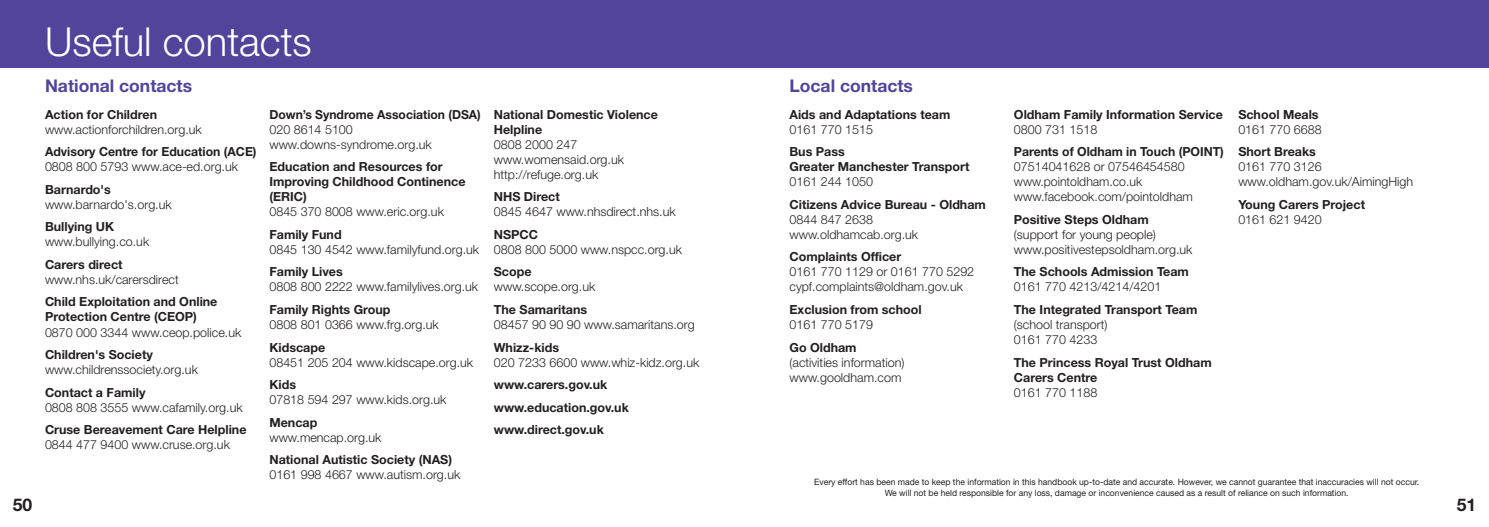
<style>
.page{position:relative;width:1489px;height:527px;background:#fff}
.page>*{position:absolute;margin:0;border:0;box-sizing:border-box;transform-origin:0 0}
.t1{font:300 40px "Helvetica Neue";color:#fff}
.t2{font:700 17.5px "Helvetica Neue";color:#52439b}
.t3{font:700 17.5px "Helvetica Neue";color:#231f20}
.t4{font:300 12.5px/15px "Helvetica Neue";color:#231f20}
.t5{font:700 12.5px/15px "Helvetica Neue";color:#231f20}
.t6{font:8.75px/11.2px "Helvetica Neue";color:#231f20;text-align:center}
</style>
<div class="page">
<div style="left:0;top:0;width:1488px;height:68px;background:#52439b"></div>
<h1 class="t1" style="left:45px;top:18px;width:268px">Useful contacts</h1>
<h2 class="t2" style="left:45px;top:74px;width:149px">National contacts</h2>
<h2 class="t2" style="left:789px;top:74px;width:125px">Local contacts</h2>
<p class="t5" style="left:45px;top:106px;width:114px">Action for Children</p>
<p class="t4" style="left:45px;top:121px;width:158px">www.actionforchildren.org.uk</p>
<p class="t5" style="left:45px;top:144px;width:213px">Advisory Centre for Education (ACE)</p>
<p class="t4" style="left:45px;top:159px;width:194px">0808 800 5793 www.ace-ed.org.uk</p>
<p class="t5" style="left:45px;top:181px;width:67px">Barnardo's</p>
<p class="t4" style="left:45px;top:196px;width:128px">www.barnardo's.org.uk</p>
<p class="t5" style="left:45px;top:219px;width:71px">Bullying UK</p>
<p class="t4" style="left:45px;top:234px;width:106px">www.bullying.co.uk</p>
<p class="t5" style="left:45px;top:256px;width:79px">Carers direct</p>
<p class="t4" style="left:45px;top:271px;width:135px">www.nhs.uk/carersdirect</p>
<p class="t5" style="left:45px;top:294px;width:174px">Child Exploitation and Online<br>Protection Centre (CEOP)</p>
<p class="t4" style="left:45px;top:324px;width:198px">0870 000 3344 www.ceop.police.uk</p>
<p class="t5" style="left:45px;top:346px;width:109px">Children's Society</p>
<p class="t4" style="left:45px;top:361px;width:154px">www.childrenssociety.org.uk</p>
<p class="t5" style="left:45px;top:384px;width:102px">Contact a Family</p>
<p class="t4" style="left:45px;top:399px;width:199px">0808 808 3555 www.cafamily.org.uk</p>
<p class="t5" style="left:45px;top:421px;width:203px">Cruse Bereavement Care Helpline</p>
<p class="t4" style="left:45px;top:436px;width:186px">0844 477 9400 www.cruse.org.uk</p>
<p class="t5" style="left:1238px;top:106px;width:82px">School Meals</p>
<p class="t4" style="left:1238px;top:121px;width:85px">0161 770 6688</p>
<p class="t5" style="left:1238px;top:144px;width:79px">Short Breaks</p>
<p class="t4" style="left:1238px;top:159px;width:176px">0161 770 3126 www.oldham.gov.uk/AimingHigh</p>
<p class="t5" style="left:1238px;top:196px;width:128px">Young Carers Project</p>
<p class="t4" style="left:1238px;top:211px;width:85px">0161 621 9420</p>
<p class="t5" style="left:269px;top:106px;width:213px">Down’s Syndrome Association (DSA)</p>
<p class="t4" style="left:269px;top:121px;width:164px">020 8614 5100 www.downs-syndrome.org.uk</p>
<p class="t5" style="left:269px;top:159px;width:198px">Education and Resources for<br>Improving Childhood Continence (ERIC)</p>
<p class="t4" style="left:269px;top:204px;width:176px">0845 370 8008 www.eric.org.uk</p>
<p class="t5" style="left:269px;top:226px;width:74px">Family Fund</p>
<p class="t4" style="left:269px;top:241px;width:211px">0845 130 4542 www.familyfund.org.uk</p>
<p class="t5" style="left:269px;top:264px;width:75px">Family Lives</p>
<p class="t4" style="left:269px;top:279px;width:210px">0808 800 2222 www.familylives.org.uk</p>
<p class="t5" style="left:269px;top:301px;width:123px">Family Rights Group</p>
<p class="t4" style="left:269px;top:316px;width:171px">0808 801 0366 www.frg.org.uk</p>
<p class="t5" style="left:269px;top:339px;width:57px">Kidscape</p>
<p class="t4" style="left:269px;top:354px;width:205px">08451 205 204 www.kidscape.org.uk</p>
<p class="t5" style="left:269px;top:376px;width:28px">Kids</p>
<p class="t4" style="left:269px;top:391px;width:178px">07818 594 297 www.kids.org.uk</p>
<p class="t5" style="left:269px;top:414px;width:49px">Mencap</p>
<p class="t4" style="left:269px;top:429px;width:114px">www.mencap.org.uk</p>
<p class="t5" style="left:269px;top:451px;width:184px">National Autistic Society (NAS)</p>
<p class="t4" style="left:269px;top:466px;width:192px">0161 998 4667 www.autism.org.uk</p>
<p class="t5" style="left:1013px;top:106px;width:210px">Oldham Family Information Service</p>
<p class="t4" style="left:1013px;top:121px;width:85px">0800 731 1518</p>
<p class="t5" style="left:1013px;top:144px;width:211px">Parents of Oldham in Touch (POINT)</p>
<p class="t4" style="left:1013px;top:159px;width:180px">07514041628 or 07546454580 www.pointoldham.co.uk www.facebook.com/pointoldham</p>
<p class="t5" style="left:1013px;top:211px;width:136px">Positive Steps Oldham</p>
<p class="t4" style="left:1013px;top:226px;width:180px">(support for young people) www.positivestepsoldham.org.uk</p>
<p class="t5" style="left:1013px;top:264px;width:176px">The Schools Admission Team</p>
<p class="t4" style="left:1013px;top:279px;width:149px">0161 770 4213/4214/4201</p>
<p class="t5" style="left:1013px;top:301px;width:185px">The Integrated Transport Team</p>
<p class="t4" style="left:1013px;top:316px;width:95px">(school transport)<br>0161 770 4233</p>
<p class="t5" style="left:1013px;top:354px;width:199px">The Princess Royal Trust Oldham<br>Carers Centre</p>
<p class="t4" style="left:1013px;top:384px;width:85px">0161 770 1188</p>
<p class="t5" style="left:494px;top:106px;width:166px">National Domestic Violence<br>Helpline</p>
<p class="t4" style="left:494px;top:136px;width:132px">0808 2000 247 www.womensaid.org.uk http://refuge.org.uk</p>
<p class="t5" style="left:494px;top:189px;width:67px">NHS Direct</p>
<p class="t4" style="left:494px;top:204px;width:183px">0845 4647 www.nhsdirect.nhs.uk</p>
<p class="t5" style="left:494px;top:226px;width:46px">NSPCC</p>
<p class="t4" style="left:494px;top:241px;width:190px">0808 800 5000 www.nspcc.org.uk</p>
<p class="t5" style="left:494px;top:264px;width:39px">Scope</p>
<p class="t4" style="left:494px;top:279px;width:103px">www.scope.org.uk</p>
<p class="t5" style="left:494px;top:301px;width:95px">The Samaritans</p>
<p class="t4" style="left:494px;top:316px;width:202px">08457 90 90 90 www.samaritans.org</p>
<p class="t5" style="left:494px;top:339px;width:67px">Whizz-kids</p>
<p class="t4" style="left:494px;top:354px;width:207px">020 7233 6600 www.whiz-kidz.org.uk</p>
<p class="t5" style="left:494px;top:372px;width:136px;line-height:22.5px">www.carers.gov.uk www.education.gov.uk www.direct.gov.uk</p>
<p class="t5" style="left:789px;top:106px;width:162px">Aids and Adaptations team</p>
<p class="t4" style="left:789px;top:121px;width:85px">0161 770 1515</p>
<p class="t5" style="left:789px;top:144px;width:181px">Bus Pass<br>Greater Manchester Transport</p>
<p class="t4" style="left:789px;top:174px;width:85px">0161 244 1050</p>
<p class="t5" style="left:789px;top:196px;width:198px">Citizens Advice Bureau - Oldham</p>
<p class="t4" style="left:789px;top:211px;width:130px">0844 847 2638 www.oldhamcab.org.uk</p>
<p class="t5" style="left:789px;top:249px;width:113px">Complaints Officer</p>
<p class="t4" style="left:789px;top:264px;width:186px">0161 770 1129 or 0161 770 5292 cypf.complaints@oldham.gov.uk</p>
<p class="t5" style="left:789px;top:301px;width:134px">Exclusion from school</p>
<p class="t4" style="left:789px;top:316px;width:85px">0161 770 5179</p>
<p class="t5" style="left:789px;top:339px;width:69px">Go Oldham</p>
<p class="t4" style="left:789px;top:354px;width:116px">(activities information) www.gooldham.com</p>
<p class="t6" style="left:814px;top:475px;width:606px">Every effort has been made to keep the information in this handbook up-to-date and accurate. However, we cannot guarantee that inaccuracies will not occur.<br>We will not be held responsible for any loss, damage or inconvenience caused as a result of reliance on such information.</p>
<h2 class="t3" style="left:13px;top:493px;width:21px">50</h2>
<h2 class="t3" style="left:1456px;top:493px;width:21px">51</h2>
</div>
